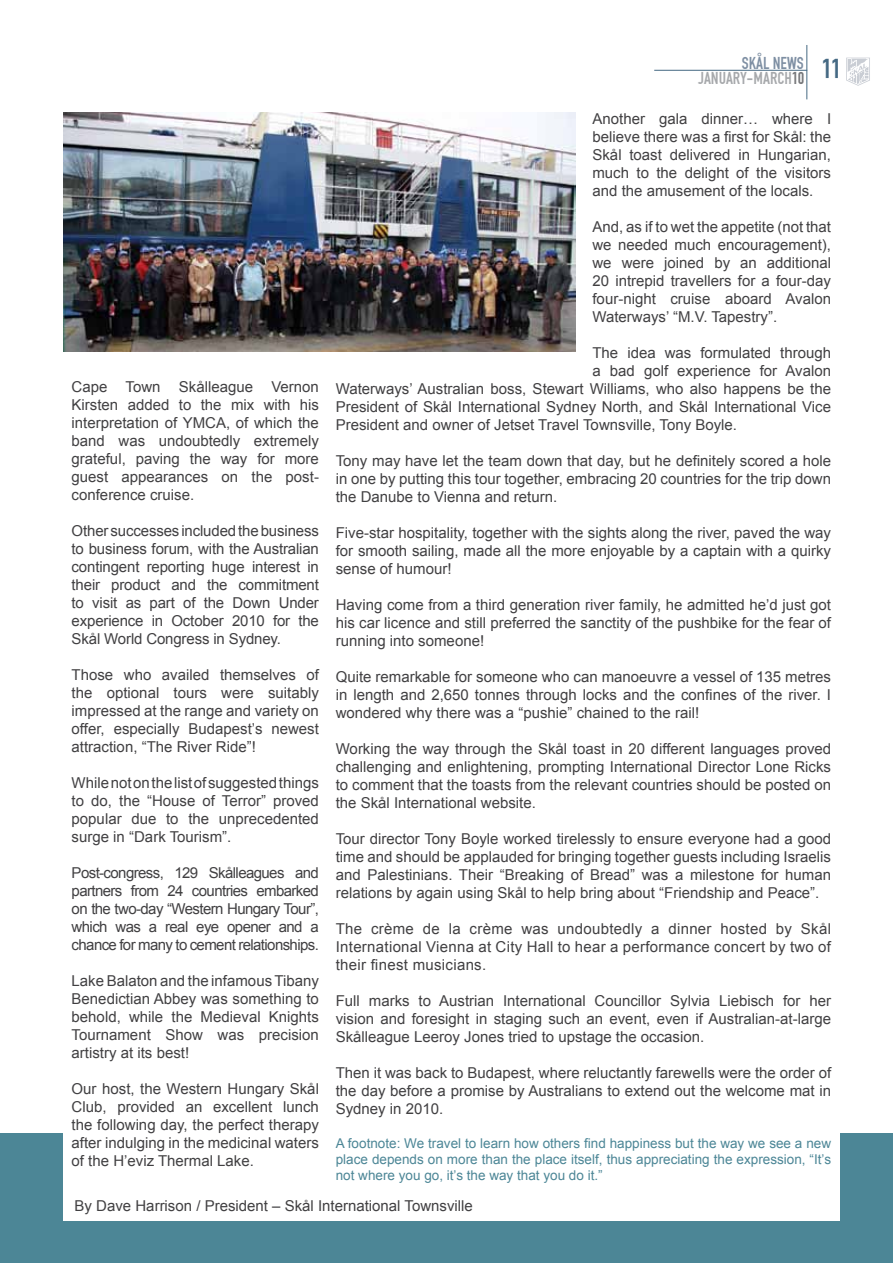
<style>
.page{position:relative;width:893px;height:1263px;background:#fff}
.page>*{position:absolute;margin:0;border:0;box-sizing:border-box;transform-origin:0 0}
.t1{font:18px/15px "DIN 1451 Engschrift Regular";color:#a7a9ac;text-align:center}
.t2{font:15px/18px "Arial";color:#414042;text-align:justify}
.t3{font:13.5px/16.2px "Arial";color:#4c8696;text-align:justify}
.s1{color:#7e8fa3}
.s2{color:#77787b}
</style>
<div class="page">
<hr style="left:654px;top:70px;width:153px;height:1px;background:#456983">
<hr style="left:806px;top:45px;width:1px;height:54px;background:#456983">
<svg style="left:846px;top:58px;width:24px;height:28px"></svg>
<div style="left:0;top:1133px;width:893px;height:130px;background:#4c8696"></div>
<div style="left:64px;top:129px;width:776px;height:1092px;background:#fff"></div>
<img style="left:64px;top:113px;width:511px;height:239px">
<p class="t1" style="left:698px;top:55px;width:143px"><span class="s1">SKÅL NEWS<br></span>JANUARY-MARCH<span class="s2">10</span> <sup>11</sup></p>
<p class="t2" style="left:592px;top:109px;width:240px">Another gala dinner… where I believe there was a first for Skål: the Skål toast delivered in Hungarian, much to the delight of the visitors and the amusement of the locals.</p>
<p class="t2" style="left:592px;top:217px;width:240px">And, as if to wet the appetite (not that we needed much encouragement), we were joined by an additional 20 intrepid travellers for a four-day four-night cruise aboard Avalon Waterways’ “M.V. Tapestry”.</p>
<p class="t2" style="left:592px;top:343px;width:240px">The idea was formulated through</p>
<p class="t2" style="left:592px;top:361px;width:240px">a bad golf experience for Avalon</p>
<p class="t2" style="left:336px;top:379px;width:497px">Waterways’ Australian boss, Stewart Williams, who also happens be the</p>
<p class="t2" style="left:336px;top:397px;width:497px">President of Skål International Sydney North, and Skål International Vice</p>
<p class="t2" style="left:336px;top:415px;width:403px">President and owner of Jetset Travel Townsville, Tony Boyle.</p>
<p class="t2" style="left:336px;top:451px;width:497px">Tony may have let the team down that day, but he definitely scored a hole in one by putting this tour together, embracing 20 countries for the trip down the Danube to Vienna and return.</p>
<p class="t2" style="left:336px;top:523px;width:497px">Five-star hospitality, together with the sights along the river, paved the way for smooth sailing, made all the more enjoyable by a captain with a quirky sense of humour!</p>
<p class="t2" style="left:336px;top:595px;width:497px">Having come from a third generation river family, he admitted he’d just got his car licence and still preferred the sanctity of the pushbike for the fear of running into someone!</p>
<p class="t2" style="left:336px;top:667px;width:497px">Quite remarkable for someone who can manoeuvre a vessel of 135 metres in length and 2,650 tonnes through locks and the confines of the river. I wondered why there was a “pushie” chained to the rail!</p>
<p class="t2" style="left:336px;top:739px;width:497px">Working the way through the Skål toast in 20 different languages proved challenging and enlightening, prompting International Director Lone Ricks to comment that the toasts from the relevant countries should be posted on the Skål International website.</p>
<p class="t2" style="left:336px;top:829px;width:497px">Tour director Tony Boyle worked tirelessly to ensure everyone had a good time and should be applauded for bringing together guests including Israelis and Palestinians. Their “Breaking of Bread” was a milestone for human relations by again using Skål to help bring about “Friendship and Peace”.</p>
<p class="t2" style="left:336px;top:919px;width:497px">The crème de la crème was undoubtedly a dinner hosted by Skål International Vienna at City Hall to hear a performance concert by two of their finest musicians.</p>
<p class="t2" style="left:336px;top:991px;width:497px">Full marks to Austrian International Councillor Sylvia Liebisch for her vision and foresight in staging such an event, even if Australian-at-large Skålleague Leeroy Jones tried to upstage the occasion.</p>
<p class="t2" style="left:336px;top:1063px;width:497px">Then it was back to Budapest, where reluctantly farewells were the order of the day before a promise by Australians to extend out the welcome mat in Sydney in 2010.</p>
<p class="t3" style="left:336px;top:1135px;width:497px">A footnote: We travel to learn how others find happiness but the way we see a new place depends on more than the place itself, thus appreciating the expression, “It’s not where you go, it’s the way that you do it.”</p>
<p class="t2" style="left:72px;top:378px;width:249px">Cape Town Skålleague Vernon Kirsten added to the mix with his interpretation of YMCA, of which the band was undoubtedly extremely grateful, paving the way for more guest appearances on the post&shy;conference cruise.</p>
<p class="t2" style="left:72px;top:522px;width:249px">Other successes included the business to business forum, with the Australian contingent reporting huge interest in their product and the commitment to visit as part of the Down Under experience in October 2010 for the Skål World Congress in Sydney.</p>
<p class="t2" style="left:72px;top:666px;width:249px">Those who availed themselves of the optional tours were suitably impressed at the range and variety on offer, especially Budapest’s newest attraction, “The River Ride”!</p>
<p class="t2" style="left:72px;top:774px;width:249px">While not on the list of suggested things to do, the “House of Terror” proved popular due to the unprecedented surge in “Dark Tourism”.</p>
<p class="t2" style="left:72px;top:864px;width:249px">Post-congress, 129 Skålleagues and partners from 24 countries embarked on the two-day “Western Hungary Tour”, which was a real eye opener and a chance for many to cement relationships.</p>
<p class="t2" style="left:72px;top:972px;width:249px">Lake Balaton and the infamous Tibany Benedictian Abbey was something to behold, while the Medieval Knights Tournament Show was precision artistry at its best!</p>
<p class="t2" style="left:72px;top:1080px;width:249px">Our host, the Western Hungary Skål Club, provided an excellent lunch the following day, the perfect therapy after indulging in the medicinal waters of the H’eviz Thermal Lake.</p>
<p class="t2" style="left:75px;top:1197px;width:400px">By Dave Harrison / President – Skål International Townsville</p>
</div>
